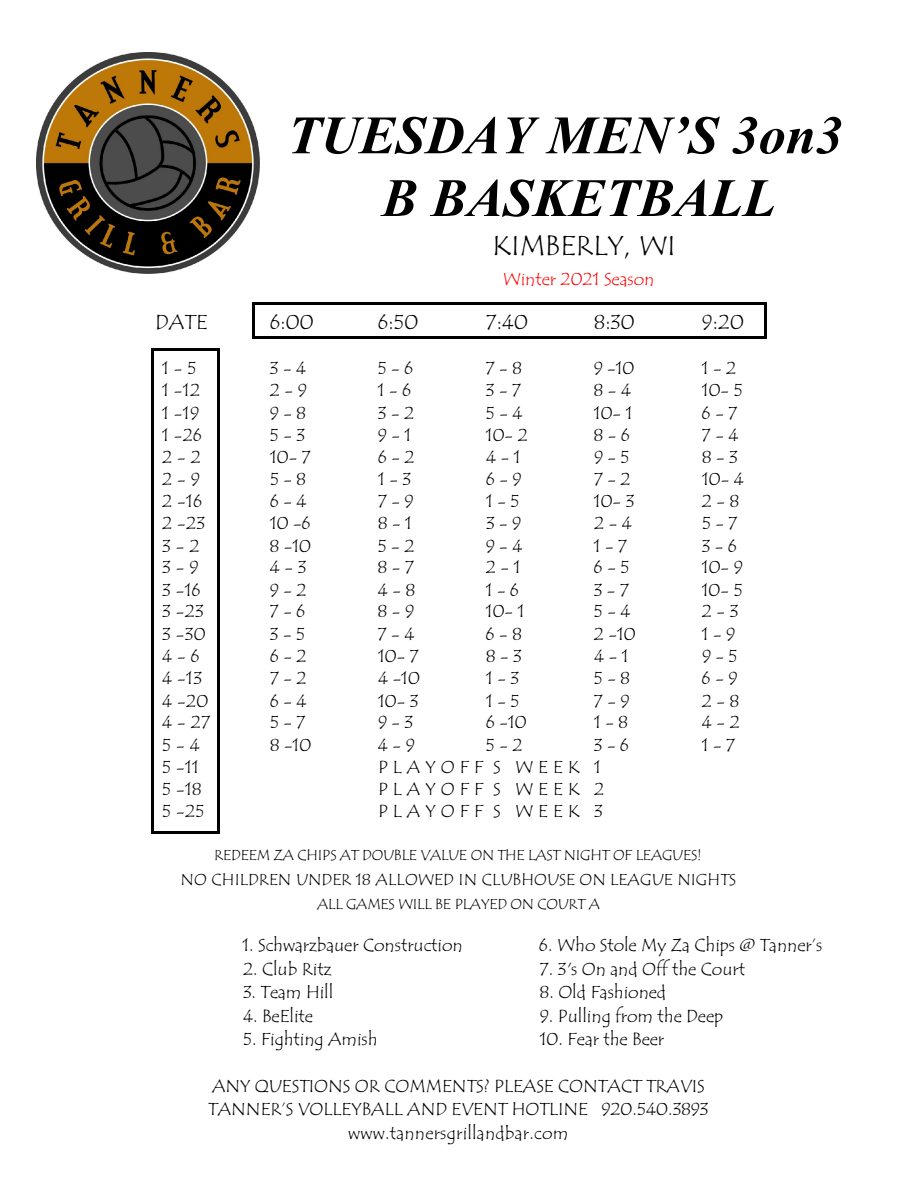
<style>
.page{position:relative;width:918px;height:1188px;background:#fff}
.page>*{position:absolute;margin:0;border:0;box-sizing:border-box;transform-origin:0 0}
.t1{font:italic 700 54px/62.7px "Times New Roman";color:#000;text-align:center}
.t2{font:28.5px "Tempus Sans ITC";color:#000}
.t3{font:21px "Tempus Sans ITC";letter-spacing:.005em;color:#000}
.t4{font:18px/23.4px "Tempus Sans ITC";color:#000;text-align:center}
.t5{font:18px "Tempus Sans ITC";letter-spacing:.28em;color:#000}
.t6{font:18px "Tempus Sans ITC";color:#f00}
.t7{font:16.5px "Tempus Sans ITC";letter-spacing:.005em;color:#000}
.t8{font:15px "Tempus Sans ITC";letter-spacing:-.01em;color:#000}
</style>
<div class="page">
<hr style="left:151px;top:349px;width:3px;height:484px;background:#000">
<hr style="left:217px;top:349px;width:3px;height:484px;background:#000">
<hr style="left:151px;top:349px;width:69px;height:2px;background:#000">
<hr style="left:151px;top:831px;width:69px;height:2px;background:#000">
<hr style="left:252px;top:303px;width:2px;height:36px;background:#000">
<hr style="left:764px;top:303px;width:2px;height:36px;background:#000">
<hr style="left:252px;top:303px;width:514px;height:2px;background:#000">
<hr style="left:252px;top:337px;width:514px;height:2px;background:#000">
<img style="left:36px;top:52px;width:224px;height:221px">
<h1 class="t1" style="left:288px;top:109px;width:557px">TUESDAY MEN’S 3on3<br>B BASKETBALL</h1>
<h2 class="t2" style="left:492px;top:230px;width:185px">KIMBERLY, WI</h2>
<p class="t6" style="left:503px;top:269px;width:153px">Winter 2021 Season</p>
<p class="t3" style="left:155px;top:310px;width:54px">DATE</p>
<p class="t3" style="left:270px;top:310px;width:45px">6:00</p>
<p class="t3" style="left:378px;top:310px;width:42px">6:50</p>
<p class="t3" style="left:486px;top:310px;width:44px">7:40</p>
<p class="t3" style="left:594px;top:310px;width:42px">8:30</p>
<p class="t3" style="left:702px;top:310px;width:44px">9:20</p>
<p class="t4" style="left:162px;top:357px;width:36px">1-5</p>
<p class="t4" style="left:270px;top:357px;width:38px">3- 4</p>
<p class="t4" style="left:378px;top:357px;width:37px">5 - 6</p>
<p class="t4" style="left:486px;top:357px;width:38px">7- 8</p>
<p class="t4" style="left:594px;top:357px;width:42px">9 -10</p>
<p class="t4" style="left:702px;top:357px;width:36px">1 - 2</p>
<p class="t4" style="left:162px;top:379px;width:40px">1 -12</p>
<p class="t4" style="left:270px;top:379px;width:38px">2 - 9</p>
<p class="t4" style="left:378px;top:379px;width:35px">1 - 6</p>
<p class="t4" style="left:486px;top:379px;width:37px">3- 7</p>
<p class="t4" style="left:594px;top:379px;width:39px">8 - 4</p>
<p class="t4" style="left:702px;top:379px;width:42px">10- 5</p>
<p class="t4" style="left:162px;top:402px;width:39px">1 -19</p>
<p class="t4" style="left:270px;top:402px;width:38px">9- 8</p>
<p class="t4" style="left:378px;top:402px;width:38px">3- 2</p>
<p class="t4" style="left:486px;top:402px;width:38px">5 - 4</p>
<p class="t4" style="left:594px;top:402px;width:40px">10- 1</p>
<p class="t4" style="left:702px;top:402px;width:37px">6 - 7</p>
<p class="t4" style="left:162px;top:424px;width:42px">1 -26</p>
<p class="t4" style="left:270px;top:424px;width:37px">5 - 3</p>
<p class="t4" style="left:378px;top:424px;width:35px">9- 1</p>
<p class="t4" style="left:486px;top:424px;width:44px">10- 2</p>
<p class="t4" style="left:594px;top:424px;width:38px">8 - 6</p>
<p class="t4" style="left:702px;top:424px;width:38px">7- 4</p>
<p class="t4" style="left:162px;top:446px;width:41px">2-2</p>
<p class="t4" style="left:270px;top:446px;width:43px">10- 7</p>
<p class="t4" style="left:378px;top:446px;width:38px">6 - 2</p>
<p class="t4" style="left:486px;top:446px;width:36px">4- 1</p>
<p class="t4" style="left:594px;top:446px;width:37px">9- 5</p>
<p class="t4" style="left:702px;top:446px;width:37px">8 - 3</p>
<p class="t4" style="left:162px;top:468px;width:40px">2-9</p>
<p class="t4" style="left:270px;top:468px;width:38px">5 - 8</p>
<p class="t4" style="left:378px;top:468px;width:35px">1 - 3</p>
<p class="t4" style="left:486px;top:468px;width:37px">6 - 9</p>
<p class="t4" style="left:594px;top:468px;width:38px">7- 2</p>
<p class="t4" style="left:702px;top:468px;width:44px">10- 4</p>
<p class="t4" style="left:162px;top:490px;width:42px">2 -16</p>
<p class="t4" style="left:270px;top:490px;width:38px">6 - 4</p>
<p class="t4" style="left:378px;top:490px;width:37px">7- 9</p>
<p class="t4" style="left:486px;top:490px;width:35px">1 - 5</p>
<p class="t4" style="left:594px;top:490px;width:42px">10- 3</p>
<p class="t4" style="left:702px;top:490px;width:39px">2 - 8</p>
<p class="t4" style="left:162px;top:512px;width:45px">2 -23</p>
<p class="t4" style="left:270px;top:512px;width:42px">10 -6</p>
<p class="t4" style="left:378px;top:512px;width:35px">8 - 1</p>
<p class="t4" style="left:486px;top:512px;width:37px">3- 9</p>
<p class="t4" style="left:594px;top:512px;width:40px">2 - 4</p>
<p class="t4" style="left:702px;top:512px;width:37px">5 - 7</p>
<p class="t4" style="left:162px;top:535px;width:39px">3-2</p>
<p class="t4" style="left:270px;top:535px;width:43px">8 -10</p>
<p class="t4" style="left:378px;top:535px;width:38px">5 - 2</p>
<p class="t4" style="left:486px;top:535px;width:38px">9- 4</p>
<p class="t4" style="left:594px;top:535px;width:35px">1 - 7</p>
<p class="t4" style="left:702px;top:535px;width:37px">3- 6</p>
<p class="t4" style="left:162px;top:556px;width:38px">3-9</p>
<p class="t4" style="left:270px;top:556px;width:38px">4- 3</p>
<p class="t4" style="left:378px;top:556px;width:38px">8 - 7</p>
<p class="t4" style="left:486px;top:556px;width:36px">2 - 1</p>
<p class="t4" style="left:594px;top:556px;width:37px">6 - 5</p>
<p class="t4" style="left:702px;top:556px;width:43px">10- 9</p>
<p class="t4" style="left:162px;top:579px;width:40px">3 -16</p>
<p class="t4" style="left:270px;top:579px;width:38px">9- 2</p>
<p class="t4" style="left:378px;top:579px;width:39px">4- 8</p>
<p class="t4" style="left:486px;top:579px;width:35px">1 - 6</p>
<p class="t4" style="left:594px;top:579px;width:37px">3- 7</p>
<p class="t4" style="left:702px;top:579px;width:42px">10- 5</p>
<p class="t4" style="left:162px;top:600px;width:43px">3 -23</p>
<p class="t4" style="left:270px;top:600px;width:37px">7- 6</p>
<p class="t4" style="left:378px;top:600px;width:38px">8 - 9</p>
<p class="t4" style="left:486px;top:600px;width:40px">10- 1</p>
<p class="t4" style="left:594px;top:600px;width:38px">5 - 4</p>
<p class="t4" style="left:702px;top:600px;width:38px">2 - 3</p>
<p class="t4" style="left:162px;top:623px;width:45px">3 -30</p>
<p class="t4" style="left:270px;top:623px;width:37px">3- 5</p>
<p class="t4" style="left:378px;top:623px;width:38px">7- 4</p>
<p class="t4" style="left:486px;top:623px;width:38px">6 - 8</p>
<p class="t4" style="left:594px;top:623px;width:43px">2 -10</p>
<p class="t4" style="left:702px;top:623px;width:35px">1 - 9</p>
<p class="t4" style="left:162px;top:645px;width:39px">4-6</p>
<p class="t4" style="left:270px;top:645px;width:38px">6 - 2</p>
<p class="t4" style="left:378px;top:645px;width:43px">10- 7</p>
<p class="t4" style="left:486px;top:645px;width:37px">8 - 3</p>
<p class="t4" style="left:594px;top:645px;width:36px">4- 1</p>
<p class="t4" style="left:702px;top:645px;width:37px">9- 5</p>
<p class="t4" style="left:162px;top:667px;width:42px">4 -13</p>
<p class="t4" style="left:270px;top:667px;width:38px">7- 2</p>
<p class="t4" style="left:378px;top:667px;width:43px">4 -10</p>
<p class="t4" style="left:486px;top:667px;width:35px">1 - 3</p>
<p class="t4" style="left:594px;top:667px;width:38px">5 - 8</p>
<p class="t4" style="left:702px;top:667px;width:37px">6 - 9</p>
<p class="t4" style="left:162px;top:690px;width:48px">4 -20</p>
<p class="t4" style="left:270px;top:690px;width:38px">6 - 4</p>
<p class="t4" style="left:378px;top:690px;width:42px">10- 3</p>
<p class="t4" style="left:486px;top:690px;width:35px">1 - 5</p>
<p class="t4" style="left:594px;top:690px;width:37px">7- 9</p>
<p class="t4" style="left:702px;top:690px;width:39px">2 - 8</p>
<p class="t4" style="left:162px;top:711px;width:50px">4-27</p>
<p class="t4" style="left:270px;top:711px;width:37px">5 - 7</p>
<p class="t4" style="left:378px;top:711px;width:37px">9- 3</p>
<p class="t4" style="left:486px;top:711px;width:42px">6 -10</p>
<p class="t4" style="left:594px;top:711px;width:35px">1 - 8</p>
<p class="t4" style="left:702px;top:711px;width:39px">4- 2</p>
<p class="t4" style="left:162px;top:734px;width:40px">5-4</p>
<p class="t4" style="left:270px;top:734px;width:43px">8 -10</p>
<p class="t4" style="left:378px;top:734px;width:38px">4- 9</p>
<p class="t4" style="left:486px;top:734px;width:38px">5 - 2</p>
<p class="t4" style="left:594px;top:734px;width:37px">3- 6</p>
<p class="t4" style="left:702px;top:734px;width:35px">1 - 7</p>
<p class="t4" style="left:162px;top:756px;width:39px">5 -11</p>
<p class="t5" style="left:378px;top:757px;width:225px">PLAYOF F S WEEK 1</p>
<p class="t4" style="left:162px;top:778px;width:41px">5 -18</p>
<p class="t5" style="left:378px;top:779px;width:228px">PLAYOF F S WEEK 2</p>
<p class="t4" style="left:162px;top:800px;width:44px">5 -25</p>
<p class="t5" style="left:378px;top:801px;width:226px">PLAYOF F S WEEK 3</p>
<p class="t8" style="left:214px;top:846px;width:489px">REDEEM ZA CHIPS AT DOUBLE VALUE ON THE LAST NIGHT OF LEAGUES!</p>
<p class="t7" style="left:181px;top:870px;width:557px">NO CHILDREN UNDER 18 ALLOWED IN CLUBHOUSE ON LEAGUE NIGHTS</p>
<p class="t8" style="left:317px;top:896px;width:285px">ALL GAMES WILL BE PLAYED ON COURT A</p>
<p class="t4" style="left:242px;top:934px;width:222px">1. Schwarzbauer Construction</p>
<p class="t4" style="left:539px;top:934px;width:285px">6. Who Stole My Za Chips @ Tanner’s</p>
<p class="t4" style="left:243px;top:958px;width:90px">2. Club Ritz</p>
<p class="t4" style="left:540px;top:958px;width:207px">7. 3's On and Off the Court</p>
<p class="t4" style="left:243px;top:981px;width:92px">3. Team Hill</p>
<p class="t4" style="left:540px;top:981px;width:128px">8. Old Fashioned</p>
<p class="t4" style="left:243px;top:1005px;width:72px">4. BeElite</p>
<p class="t4" style="left:540px;top:1005px;width:185px">9. Pulling from the Deep</p>
<p class="t4" style="left:243px;top:1028px;width:136px">5. Fighting Amish</p>
<p class="t4" style="left:540px;top:1028px;width:126px">10. Fear the Beer</p>
<p class="t4" style="left:208px;top:1075px;width:502px">ANY QUESTIONS OR COMMENTS? PLEASE CONTACT TRAVIS<br>TANNER’S VOLLEYBALL AND EVENT HOTLINE 920.540.3893 www.tannersgrillandbar.com</p>
</div>
